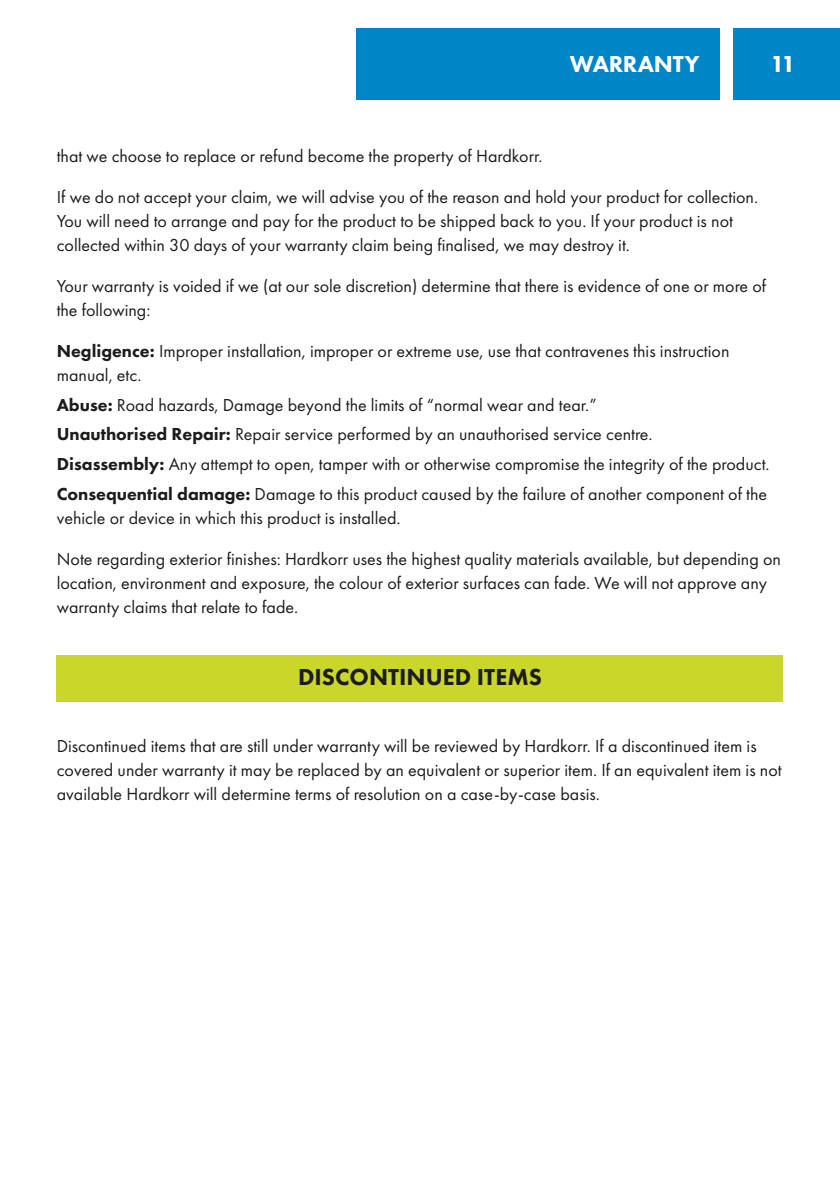
<style>
.page{position:relative;width:840px;height:1191px;background:#fff}
.page>*{position:absolute;margin:0;border:0;box-sizing:border-box;transform-origin:0 0}
.Header_-_Standard{font:800 24px "Futura PT";color:#1c1c1b}
.Section_Titles{font:800 24px "Futura PT";letter-spacing:-.01em;color:#fff}
.Body_Copy{font:18px/24px "Futura PT";color:#1c1c1b}
.s1{font-weight:800}
</style>
<div class="page">
<div style="left:356px;top:28px;width:363px;height:72px;background:#0086c7"></div>
<div style="left:732px;top:28px;width:107px;height:72px;background:#0086c7"></div>
<div style="left:57px;top:655px;width:725px;height:46px;background:#cbd62b"></div>
<p class="Section_Titles" style="left:569px;top:49px;width:131px">WARRANTY</p>
<h1 class="Section_Titles" style="left:770px;top:49px;width:27px">11</h1>
<p class="Body_Copy" style="left:57px;top:144px;width:487px">that we choose to replace or refund become the property of Hardkorr.</p>
<p class="Body_Copy" style="left:57px;top:185px;width:702px">If we do not accept your claim, we will advise you of the reason and hold your product for collection.<br>You will need to arrange and pay for the product to be shipped back to you. If your product is not collected within 30 days of your warranty claim being finalised, we may destroy it.</p>
<p class="Body_Copy" style="left:57px;top:274px;width:710px">Your warranty is voided if we (at our sole discretion) determine that there is evidence of one or more of the following:</p>
<p class="Body_Copy" style="left:57px;top:339px;width:673px"><span class="s1">Negligence:</span> Improper installation, improper or extreme use, use that contravenes this instruction manual, etc.</p>
<p class="Body_Copy" style="left:57px;top:392px;width:541px"><span class="s1">Abuse:</span> Road hazards, Damage beyond the limits of “normal wear and tear.”</p>
<p class="Body_Copy" style="left:57px;top:422px;width:597px"><span class="s1">Unauthorised Repair:</span> Repair service performed by an unauthorised service centre.</p>
<p class="Body_Copy" style="left:57px;top:452px;width:714px"><span class="s1">Disassembly:</span> Any attempt to open, tamper with or otherwise compromise the integrity of the product.</p>
<p class="Body_Copy" style="left:57px;top:481px;width:711px"><span class="s1">Consequential damage:</span> Damage to this product caused by the failure of another component of the vehicle or device in which this product is installed.</p>
<p class="Body_Copy" style="left:57px;top:546px;width:725px">Note regarding exterior finishes: Hardkorr uses the highest quality materials available, but depending on location, environment and exposure, the colour of exterior surfaces can fade. We will not approve any warranty claims that relate to fade.</p>
<p class="Header_-_Standard" style="left:298px;top:661px;width:245px">DISCONTINUED ITEMS</p>
<p class="Body_Copy" style="left:57px;top:733px;width:726px">Discontinued items that are still under warranty will be reviewed by Hardkorr. If a discontinued item is covered under warranty it may be replaced by an equivalent or superior item. If an equivalent item is not available Hardkorr will determine terms of resolution on a case-by-case basis.</p>
</div>
